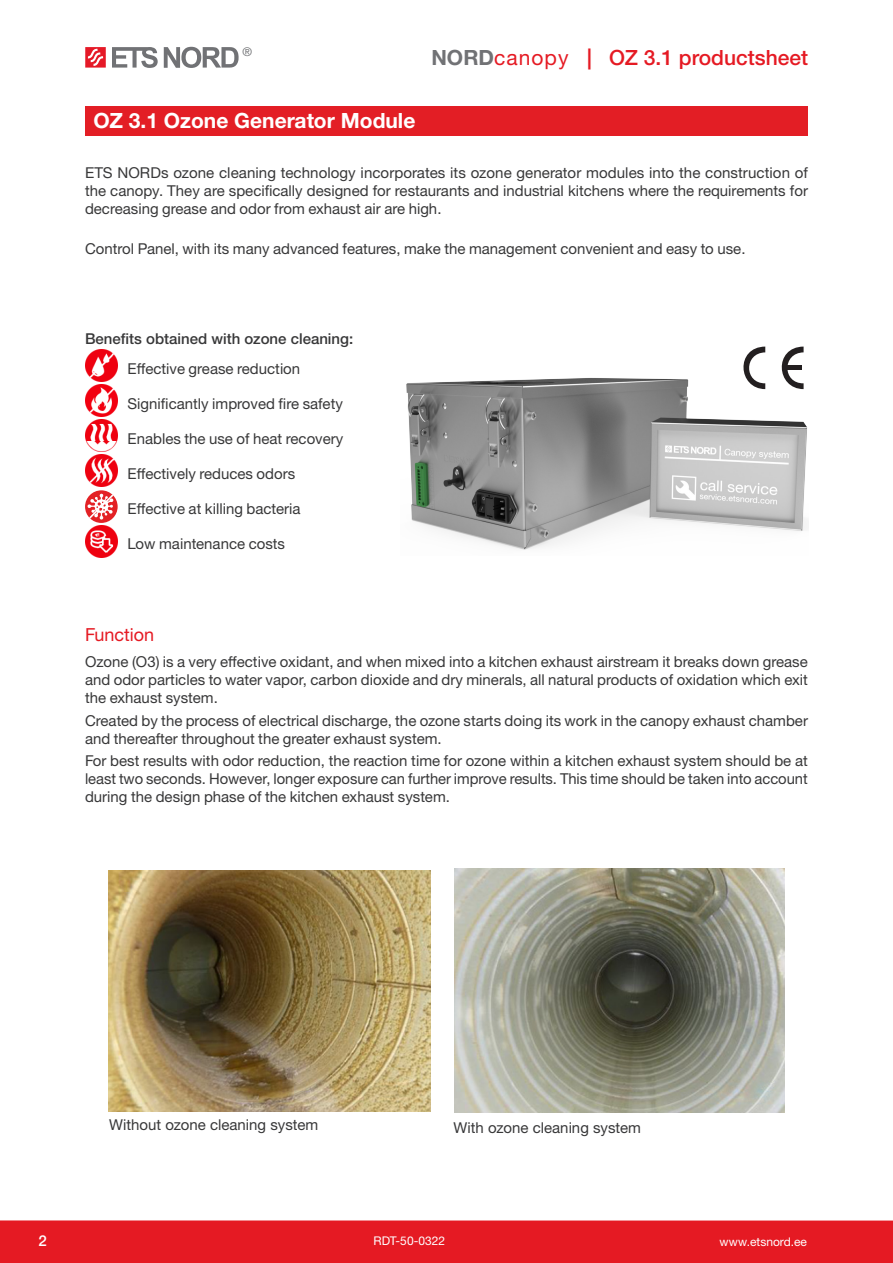
<style>
.page{position:relative;width:893px;height:1263px;background:#fff}
.page>*{position:absolute;margin:0;border:0;box-sizing:border-box;transform-origin:0 0}
.t1{font:500 21px "Helvetica Neue LTW1 G";color:#e51a23}
.Tootenimi{font:700 21px "Helvetica Neue LTW1 G";color:#fff}
.Pealkiri{font:18px "Helvetica Neue LTW1 G";color:#e51a23}
.Tekst{font:15px/18px "Helvetica Neue LTW1 G";color:#383839;text-align:justify}
.Tekst_2{font:15px "Helvetica Neue LTW1 G";color:#383839}
.markeering_kiri{font:15px "Helvetica Neue LTW1 G";color:#383839}
.Näidis{font:500 15px "Helvetica Neue LTW1 G";color:#383839}
.t2{font:500 15px "Helvetica Neue LTW1 G";color:#fff}
.t3{font:12px "Helvetica Neue LTW1 G";color:#fff}
.t4{font:12px "Helvetica Neue LTW1 G";color:#717275}
.s1{font-weight:700;color:#717275}
.s2{font-weight:400}
.s3{font-weight:700}
</style>
<div class="page">
<div style="left:0;top:1220px;width:893px;height:43px;background:#e51a23"></div>
<svg style="left:85px;top:47px;width:21px;height:21px"></svg>
<svg style="left:112px;top:47px;width:46px;height:21px"></svg>
<svg style="left:164px;top:47px;width:75px;height:21px"></svg>
<div style="left:85px;top:106px;width:723px;height:30px;background:#e31e25"></div>
<img style="left:85px;top:350px;width:32px;height:32px">
<img style="left:85px;top:384px;width:32px;height:32px">
<img style="left:85px;top:526px;width:32px;height:31px">
<img style="left:85px;top:419px;width:32px;height:32px">
<img style="left:85px;top:455px;width:32px;height:32px">
<svg style="left:85px;top:490px;width:33px;height:33px"></svg>
<svg style="left:87px;top:493px;width:26px;height:27px"></svg>
<img style="left:406px;top:378px;width:401px;height:172px">
<svg style="left:743px;top:347px;width:22px;height:42px"></svg>
<svg style="left:773px;top:347px;width:31px;height:42px"></svg>
<div style="left:786px;top:365px;width:16px;height:5px;background:#231f20"></div>
<img style="left:109px;top:870px;width:321px;height:241px">
<img style="left:454px;top:869px;width:330px;height:244px">
<p class="t4" style="left:243px;top:44px;width:11px">®</p>
<h1 class="t1" style="left:431px;top:45px;width:378px"><span class="s1">NORD</span><span class="s2">canopy</span> <span class="s3">|</span> OZ 3.1 productsheet</h1>
<p class="Tootenimi" style="left:94px;top:108px;width:323px">OZ 3.1 Ozone Generator Module</p>
<p class="Tekst" style="left:85px;top:164px;width:724px">ETS NORDs ozone cleaning technology incorporates its ozone generator modules into the construction of the canopy. They are specifically designed for restaurants and industrial kitchens where the requirements for decreasing grease and odor from exhaust air are high.</p>
<p class="Tekst" style="left:85px;top:240px;width:662px">Control Panel, with its many advanced features, make the management convenient and easy to use.</p>
<p class="Näidis" style="left:85px;top:329px;width:270px">Benefits obtained with ozone cleaning:</p>
<p class="Tekst_2" style="left:128px;top:360px;width:174px">Effective grease reduction</p>
<p class="Tekst_2" style="left:128px;top:395px;width:217px">Significantly improved fire safety</p>
<p class="Tekst_2" style="left:128px;top:430px;width:217px">Enables the use of heat recovery</p>
<p class="Tekst_2" style="left:128px;top:465px;width:169px">Effectively reduces odors</p>
<p class="Tekst_2" style="left:128px;top:500px;width:174px">Effective at killing bacteria</p>
<p class="Tekst_2" style="left:128px;top:535px;width:159px">Low maintenance costs</p>
<p class="Pealkiri" style="left:85px;top:623px;width:71px">Function</p>
<p class="Tekst" style="left:85px;top:653px;width:724px">Ozone (O3) is a very effective oxidant, and when mixed into a kitchen exhaust airstream it breaks down grease and odor particles to water vapor, carbon dioxide and dry minerals, all natural products of oxidation which exit the exhaust system.</p>
<p class="Tekst" style="left:85px;top:711px;width:724px">Created by the process of electrical discharge, the ozone starts doing its work in the canopy exhaust chamber and thereafter throughout the greater exhaust system.</p>
<p class="Tekst" style="left:85px;top:751px;width:724px">For best results with odor reduction, the reaction time for ozone within a kitchen exhaust system should be at least two seconds. However, longer exposure can further improve results. This time should be taken into account during the design phase of the kitchen exhaust system.</p>
<p class="markeering_kiri" style="left:109px;top:1116px;width:211px">Without ozone cleaning system</p>
<p class="markeering_kiri" style="left:454px;top:1118px;width:189px">With ozone cleaning system</p>
<p class="t2" style="left:38px;top:1232px;width:10px">2</p>
<p class="t3" style="left:374px;top:1233px;width:73px">RDT-50-0322</p>
<p class="t3" style="left:719px;top:1234px;width:89px">www.etsnord.ee</p>
</div>
